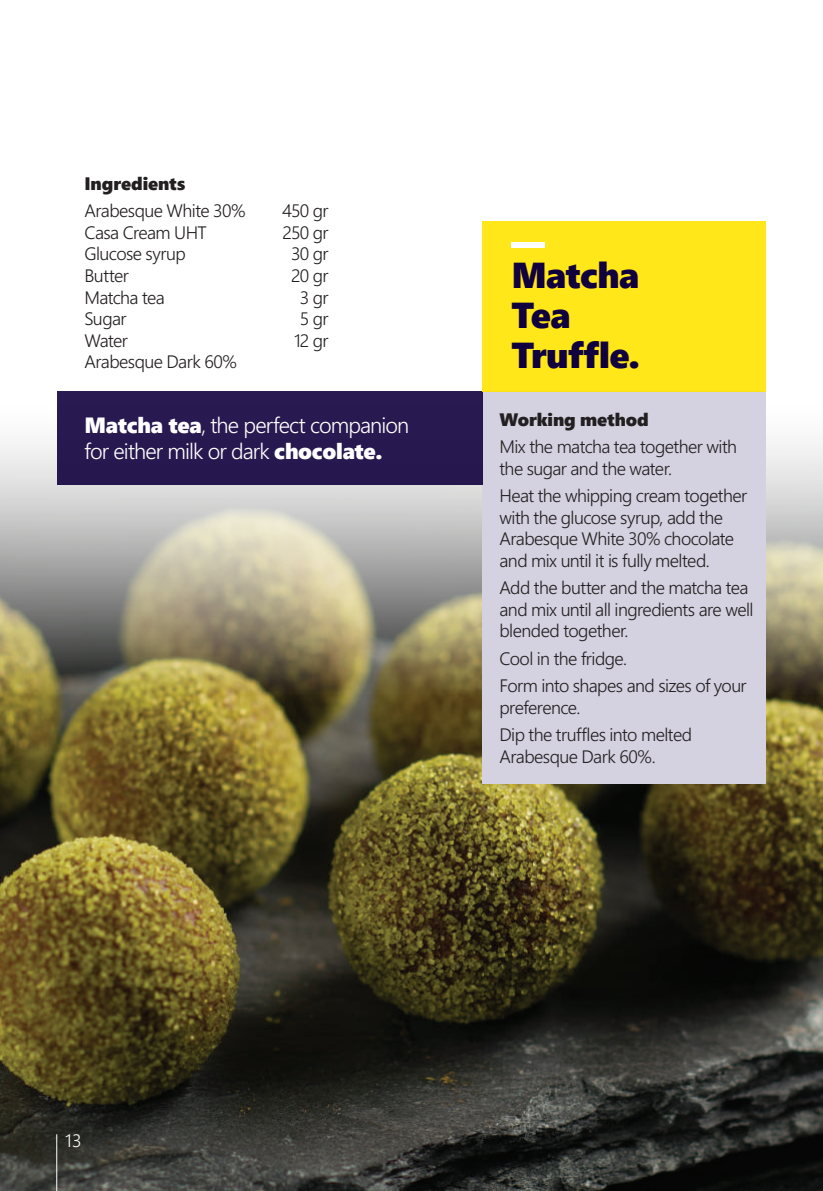
<style>
.page{position:relative;width:823px;height:1191px;background:#fff}
.page>*{position:absolute;margin:0;border:0;box-sizing:border-box;transform-origin:0 0}
.t1{font:100px "Segoe UI Black";color:#fff;scale:.8 1}
.t2{font:36px/40px "Segoe UI Black";letter-spacing:-.015em;color:#11003e}
.t3{font:300 22px/26.4px "Segoe Boot";letter-spacing:-.04em;color:#fff}
.t4{font:300 18px/21.6px "Segoe Boot";letter-spacing:-.03em;color:#231f20}
.t5{font:18px "Segoe UI Black";letter-spacing:-.005em;color:#231f20}
.t6{font:300 18px "Segoe Boot";color:#fff}
.s1{font-family:"Segoe UI Black";font-weight:400}
</style>
<div class="page">
<img style="left:0;top:694px;width:822px;height:497px">
<hr style="left:56px;top:1134px;width:1px;height:57px;background:#fff">
<svg style="left:0;top:397px;width:822px;height:297px;background:#b1ac98"></svg>
<div style="left:482px;top:391px;width:283px;height:393px;background:#d4d1e0"></div>
<div style="left:57px;top:391px;width:425px;height:94px;background:#281950"></div>
<div style="left:482px;top:221px;width:283px;height:170px;background:#ffe71a"></div>
<p class="t5" style="left:84px;top:170px;width:103px">Ingredients</p>
<p class="t4" style="left:84px;top:199px;width:163px">Arabesque White 30%</p>
<p class="t4" style="left:282px;top:199px;width:48px">450 gr</p>
<p class="t4" style="left:84px;top:220px;width:124px">Casa Cream UHT</p>
<p class="t4" style="left:282px;top:220px;width:48px">250 gr</p>
<p class="t4" style="left:84px;top:242px;width:103px">Glucose syrup</p>
<p class="t4" style="left:291px;top:242px;width:39px">30 gr</p>
<p class="t4" style="left:84px;top:264px;width:46px">Butter</p>
<p class="t4" style="left:291px;top:264px;width:39px">20 gr</p>
<p class="t4" style="left:84px;top:285px;width:82px">Matcha tea</p>
<p class="t4" style="left:300px;top:285px;width:30px">3 gr</p>
<p class="t4" style="left:84px;top:307px;width:44px">Sugar</p>
<p class="t4" style="left:300px;top:307px;width:30px">5 gr</p>
<p class="t4" style="left:84px;top:328px;width:45px">Water</p>
<p class="t4" style="left:294px;top:328px;width:36px">12 gr</p>
<p class="t4" style="left:84px;top:350px;width:154px">Arabesque Dark 60%</p>
<p class="t3" style="left:84px;top:410px;width:326px"><span class="s1">Matcha tea</span>, the perfect companion for either milk or dark <span class="s1">chocolate.</span></p>
<h1 class="t1" style="left:511px;top:126px;width:43px">_</h1>
<h2 class="t2" style="left:511px;top:253px;width:130px">Matcha<br>Tea<br>Truffle.</h2>
<p class="t5" style="left:499px;top:406px;width:151px">Working method</p>
<p class="t4" style="left:499px;top:435px;width:239px">Mix the matcha tea together with the sugar and the water.</p>
<p class="t4" style="left:499px;top:484px;width:249px">Heat the whipping cream together with the glucose syrup, add the<br>Arabesque White 30% chocolate and mix until it is fully melted.</p>
<p class="t4" style="left:499px;top:576px;width:255px">Add the butter and the matcha tea and mix until all ingredients are well blended together.</p>
<p class="t4" style="left:499px;top:643px;width:248px;line-height:27.2px">Cool in the fridge.<br>Form into shapes and sizes of your</p>
<p class="t4" style="left:499px;top:692px;width:194px;line-height:27.2px">preference.<br>Dip the truffles into melted</p>
<p class="t4" style="left:499px;top:744px;width:158px">Arabesque Dark 60%.</p>
<p class="t6" style="left:65px;top:1128px;width:18px">13</p>
</div>
